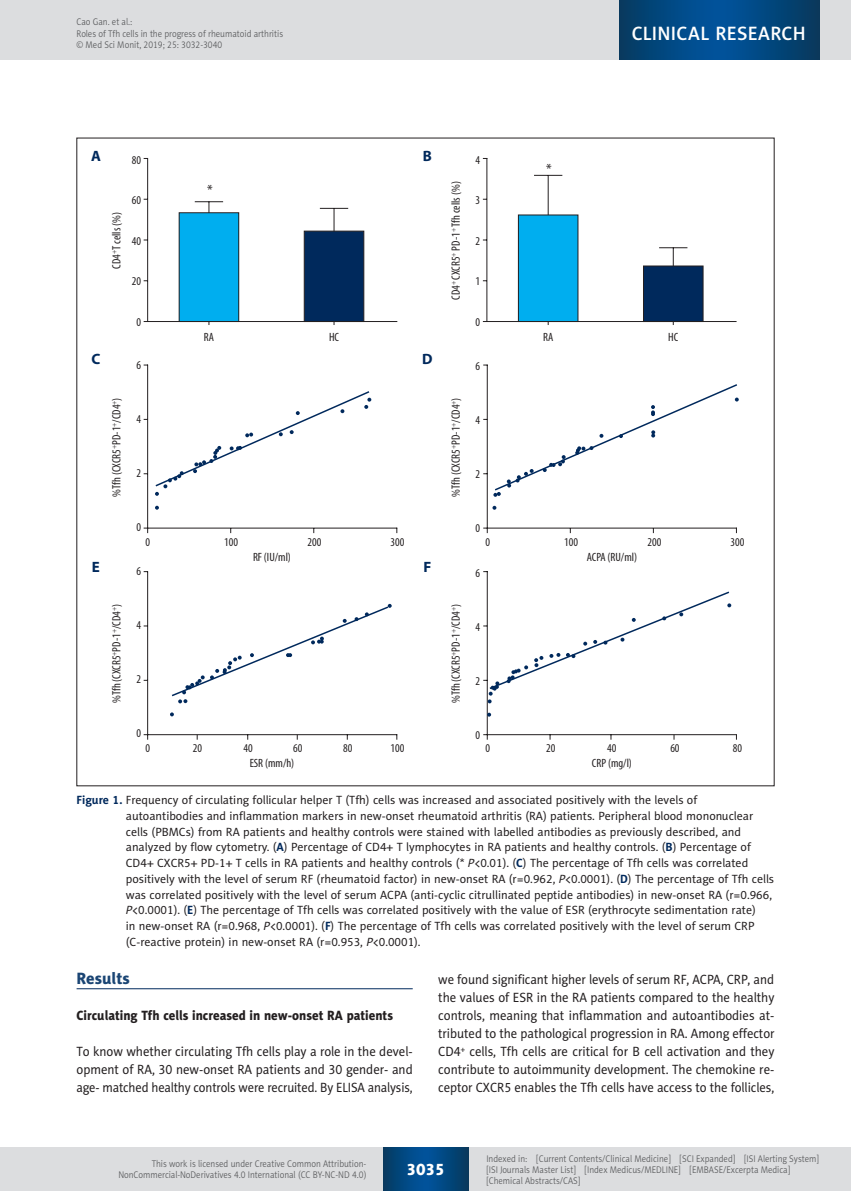
<style>
.page{position:relative;width:851px;height:1191px;background:#fff}
.page>*{position:absolute;margin:0;border:0;box-sizing:border-box;transform-origin:0 0}
.t1{font:19.5px "Naomi Sans EFN Medium";letter-spacing:.015em;color:#fff}
.MSM_Headline_1{font:16.5px "Naomi Sans EFN Heavy";color:#1a4574}
.t2{font:16.5px "Naomi Sans EFN Heavy";color:#fff}
.t3{font:700 15px "Myriad Pro";color:#00295c}
.t4{font:condensed 15px "Myriad Pro";color:#231f20}
.MSM_Body{font:13.5px/18px "Naomi Sans EFN";letter-spacing:-.01em;color:#231f20;text-align:justify;scale:.94 1}
.MSM_Body-2{font:13.5px/18px "Naomi Sans EFN";letter-spacing:-.01em;color:#231f20;text-align:justify;scale:.95 1}
.MSM_Headline_2{font:13.5px "Naomi Sans EFN Heavy";color:#231f20;scale:.95 1}
.MSM_Rycina_tytul{font:12px/15.8px "Naomi Sans EFN";color:#231f20}
.t5{font:condensed 12px "Myriad Pro";color:#231f20}
.t6{font:9.75px/11.2px "Naomi Sans EFN Light";color:#57585a;scale:.9 1}
.s1{font-weight:700;color:#00295c}
.s2{font-style:italic}
</style>
<div class="page">
<hr style="left:77px;top:988px;width:335px;height:1px;background:#00295c">
<hr style="left:144px;top:321px;width:253px;height:1px;background:#231f20">
<hr style="left:147px;top:158px;width:1px;height:163px;background:#231f20">
<svg style="left:195px;top:201px;width:28px;height:1px"></svg>
<hr style="left:208px;top:202px;width:1px;height:123px;background:#231f20">
<svg style="left:178px;top:208px;width:171px;height:117px"></svg>
<div style="left:304px;top:231px;width:60px;height:91px;background:#00295c;border:1px solid #231f20"></div>
<hr style="left:483px;top:321px;width:253px;height:1px;background:#231f20">
<hr style="left:486px;top:158px;width:1px;height:163px;background:#231f20">
<svg style="left:534px;top:175px;width:28px;height:1px"></svg>
<hr style="left:547px;top:175px;width:1px;height:150px;background:#231f20">
<svg style="left:517px;top:214px;width:171px;height:111px"></svg>
<div style="left:643px;top:266px;width:60px;height:56px;background:#00295c;border:1px solid #231f20"></div>
<hr style="left:144px;top:528px;width:253px;height:1px;background:#231f20">
<hr style="left:147px;top:365px;width:1px;height:168px;background:#231f20">
<svg style="left:155px;top:506px;width:4px;height:4px"></svg>
<svg style="left:155px;top:391px;width:216px;height:105px"></svg>
<hr style="left:483px;top:528px;width:253px;height:1px;background:#231f20">
<hr style="left:487px;top:365px;width:1px;height:168px;background:#231f20">
<svg style="left:492px;top:506px;width:4px;height:4px"></svg>
<svg style="left:493px;top:384px;width:245px;height:113px"></svg>
<hr style="left:144px;top:734px;width:253px;height:1px;background:#231f20">
<hr style="left:147px;top:571px;width:1px;height:168px;background:#231f20">
<svg style="left:170px;top:712px;width:4px;height:4px"></svg>
<svg style="left:172px;top:604px;width:219px;height:99px"></svg>
<hr style="left:483px;top:734px;width:253px;height:1px;background:#231f20">
<hr style="left:487px;top:571px;width:1px;height:168px;background:#231f20">
<svg style="left:487px;top:712px;width:4px;height:4px"></svg>
<svg style="left:483px;top:590px;width:248px;height:113px"></svg>
<div style="left:0;top:1148px;width:850px;height:43px;background:#dcdddf"></div>
<svg style="left:383px;top:1147px;width:85px;height:43px;background:#02477e"></svg>
<div style="left:0;top:0;width:850px;height:60px;background:#dcdddf"></div>
<svg style="left:619px;top:0;width:200px;height:60px;background:#02477e"></svg>
<p class="t6" style="left:77px;top:16px;width:231px">Cao Gan. et al.:<br>Roles of Tfh cells in the progress of rheumatoid arthritis © Med Sci Monit, 2019; 25: 3032-3040</p>
<h1 class="t1" style="left:631px;top:22px;width:175px">CLINICAL RESEARCH</h1>
<p class="t3" style="left:91px;top:147px;width:11px">A</p>
<p class="t5" style="left:110px;top:269px;width:58px;rotate:-90deg">CD4<sup>+</sup>T cells (%)</p>
<p class="t5" style="left:132px;top:153px;width:11px">80</p>
<p class="t5" style="left:132px;top:194px;width:11px">60</p>
<p class="t5" style="left:132px;top:234px;width:11px">40</p>
<p class="t5" style="left:132px;top:275px;width:11px">20</p>
<p class="t5" style="left:136px;top:315px;width:6px">0</p>
<p class="t4" style="left:207px;top:182px;width:7px">*</p>
<p class="t3" style="left:423px;top:147px;width:11px">B</p>
<p class="t5" style="left:449px;top:299px;width:120px;rotate:-90deg">CD4<sup>+</sup> CXCR5<sup>+</sup> PD-1<sup>+</sup> Tfh cells (%)</p>
<p class="t5" style="left:475px;top:153px;width:6px">4</p>
<p class="t5" style="left:475px;top:194px;width:6px">3</p>
<p class="t5" style="left:475px;top:234px;width:6px">2</p>
<p class="t5" style="left:475px;top:275px;width:6px">1</p>
<p class="t5" style="left:475px;top:315px;width:6px">0</p>
<p class="t4" style="left:546px;top:161px;width:7px">*</p>
<p class="t5" style="left:204px;top:330px;width:12px">RA</p>
<p class="t5" style="left:329px;top:330px;width:12px">HC</p>
<p class="t5" style="left:543px;top:330px;width:12px">RA</p>
<p class="t5" style="left:668px;top:330px;width:12px">HC</p>
<p class="t3" style="left:91px;top:349px;width:10px">C</p>
<p class="t5" style="left:136px;top:358px;width:6px">6</p>
<p class="t3" style="left:422px;top:349px;width:12px">D</p>
<p class="t5" style="left:475px;top:360px;width:6px">6</p>
<p class="t5" style="left:110px;top:496px;width:100px;rotate:-90deg">%Tfh (CXCR5<sup>+</sup>PD-1<sup>+</sup>/CD4<sup>+</sup>)</p>
<p class="t5" style="left:136px;top:412px;width:6px">4</p>
<p class="t5" style="left:136px;top:466px;width:6px">2</p>
<p class="t5" style="left:449px;top:496px;width:100px;rotate:-90deg">%Tfh (CXCR5<sup>+</sup>PD-1<sup>+</sup>/CD4<sup>+</sup>)</p>
<p class="t5" style="left:475px;top:414px;width:6px">4</p>
<p class="t5" style="left:475px;top:468px;width:6px">2</p>
<p class="t5" style="left:136px;top:520px;width:6px">0</p>
<p class="t5" style="left:475px;top:522px;width:6px">0</p>
<p class="t3" style="left:92px;top:557px;width:10px">E</p>
<p class="t5" style="left:145px;top:535px;width:6px">0</p>
<p class="t5" style="left:224px;top:535px;width:15px">100</p>
<p class="t5" style="left:307px;top:535px;width:15px">200</p>
<p class="t5" style="left:390px;top:535px;width:15px">300</p>
<p class="t5" style="left:253px;top:550px;width:39px">RF (IU/ml)</p>
<p class="t5" style="left:136px;top:565px;width:6px">6</p>
<p class="t3" style="left:423px;top:557px;width:9px">F</p>
<p class="t5" style="left:485px;top:535px;width:6px">0</p>
<p class="t5" style="left:564px;top:535px;width:15px">100</p>
<p class="t5" style="left:647px;top:535px;width:15px">200</p>
<p class="t5" style="left:730px;top:535px;width:15px">300</p>
<p class="t5" style="left:586px;top:550px;width:52px">ACPA (RU/ml)</p>
<p class="t5" style="left:475px;top:566px;width:6px">6</p>
<p class="t5" style="left:110px;top:703px;width:100px;rotate:-90deg">%Tfh (CXCR5<sup>+</sup>PD-1<sup>+</sup>/CD4<sup>+</sup>)</p>
<p class="t5" style="left:136px;top:619px;width:6px">4</p>
<p class="t5" style="left:136px;top:673px;width:6px">2</p>
<p class="t5" style="left:449px;top:703px;width:100px;rotate:-90deg">%Tfh (CXCR5<sup>+</sup>PD-1<sup>+</sup>/CD4<sup>+</sup>)</p>
<p class="t5" style="left:475px;top:620px;width:6px">4</p>
<p class="t5" style="left:475px;top:674px;width:6px">2</p>
<p class="t5" style="left:136px;top:727px;width:6px">0</p>
<p class="t5" style="left:475px;top:728px;width:6px">0</p>
<p class="t5" style="left:145px;top:742px;width:6px">0</p>
<p class="t5" style="left:243px;top:742px;width:11px">40</p>
<p class="t5" style="left:193px;top:742px;width:11px">20</p>
<p class="t5" style="left:293px;top:742px;width:11px">60</p>
<p class="t5" style="left:343px;top:742px;width:11px">80</p>
<p class="t5" style="left:390px;top:742px;width:15px">100</p>
<p class="t5" style="left:250px;top:756px;width:46px">ESR (mm/h)</p>
<p class="t5" style="left:485px;top:742px;width:6px">0</p>
<p class="t5" style="left:546px;top:742px;width:11px">20</p>
<p class="t5" style="left:607px;top:742px;width:11px">40</p>
<p class="t5" style="left:732px;top:742px;width:11px">80</p>
<p class="t5" style="left:592px;top:756px;width:42px">CRP (mg/l)</p>
<p class="t5" style="left:670px;top:742px;width:11px">60</p>
<p class="MSM_Rycina_tytul" style="left:126px;top:792px;width:649px;text-indent:-49px"><span class="s1">Figure 1.</span> Frequency of circulating follicular helper T (Tfh) cells was increased and associated positively with the levels of autoantibodies and inflammation markers in new-onset rheumatoid arthritis (RA) patients. Peripheral blood mononuclear cells (PBMCs) from RA patients and healthy controls were stained with labelled antibodies as previously described, and analyzed by flow cytometry. (<span class="s1">A</span>) Percentage of CD4+ T lymphocytes in RA patients and healthy controls. (<span class="s1">B</span>) Percentage of CD4+ CXCR5+ PD-1+ T cells in RA patients and healthy controls (* <span class="s2">P</span>&lt;0.01). (<span class="s1">C</span>) The percentage of Tfh cells was correlated positively with the level of serum RF (rheumatoid factor) in new-onset RA (r=0.962, <span class="s2">P</span>&lt;0.0001). (<span class="s1">D</span>) The percentage of Tfh cells was correlated positively with the level of serum ACPA (anti-cyclic citrullinated peptide antibodies) in new-onset RA (r=0.966, <span class="s2">P</span>&lt;0.0001). (<span class="s1">E</span>) The percentage of Tfh cells was correlated positively with the value of ESR (erythrocyte sedimentation rate)<br>in new-onset RA (r=0.968, <span class="s2">P</span>&lt;0.0001). (<span class="s1">F</span>) The percentage of Tfh cells was correlated positively with the level of serum CRP (C-reactive protein) in new-onset RA (r=0.953, <span class="s2">P</span>&lt;0.0001).</p>
<p class="MSM_Headline_1" style="left:77px;top:968px;width:55px">Results</p>
<p class="MSM_Headline_2" style="left:77px;top:1007px;width:334px">Circulating Tfh cells increased in new-onset RA patients</p>
<p class="MSM_Body-2" style="left:77px;top:1042px;width:355px">To know whether circulating Tfh cells play a role in the devel&shy;opment of RA, 30 new-onset RA patients and 30 gender- and age- matched healthy controls were recruited. By ELISA analysis,</p>
<p class="MSM_Body" style="left:438px;top:970px;width:359px">we found significant higher levels of serum RF, ACPA, CRP, and the values of ESR in the RA patients compared to the healthy controls, meaning that inflammation and autoantibodies at&shy;tributed to the pathological progression in RA. Among effector CD4<sup>+</sup> cells, Tfh cells are critical for B cell activation and they contribute to autoimmunity development. The chemokine re&shy;ceptor CXCR5 enables the Tfh cells have access to the follicles,</p>
<p class="t6" style="left:118px;top:1158px;width:277px;text-align:right">This work is licensed under Creative Common Attribution-<br>NonCommercial-NoDerivatives 4.0 International (CC BY-NC-ND 4.0)</p>
<h2 class="t2" style="left:406px;top:1159px;width:40px">3035</h2>
<p class="t6" style="left:486px;top:1152px;width:371px">Indexed in: [Current Contents/Clinical Medicine] [SCI Expanded] [ISI Alerting System] [ISI Journals Master List] [Index Medicus/MEDLINE] [EMBASE/Excerpta Medica] [Chemical Abstracts/CAS]</p>
</div>
